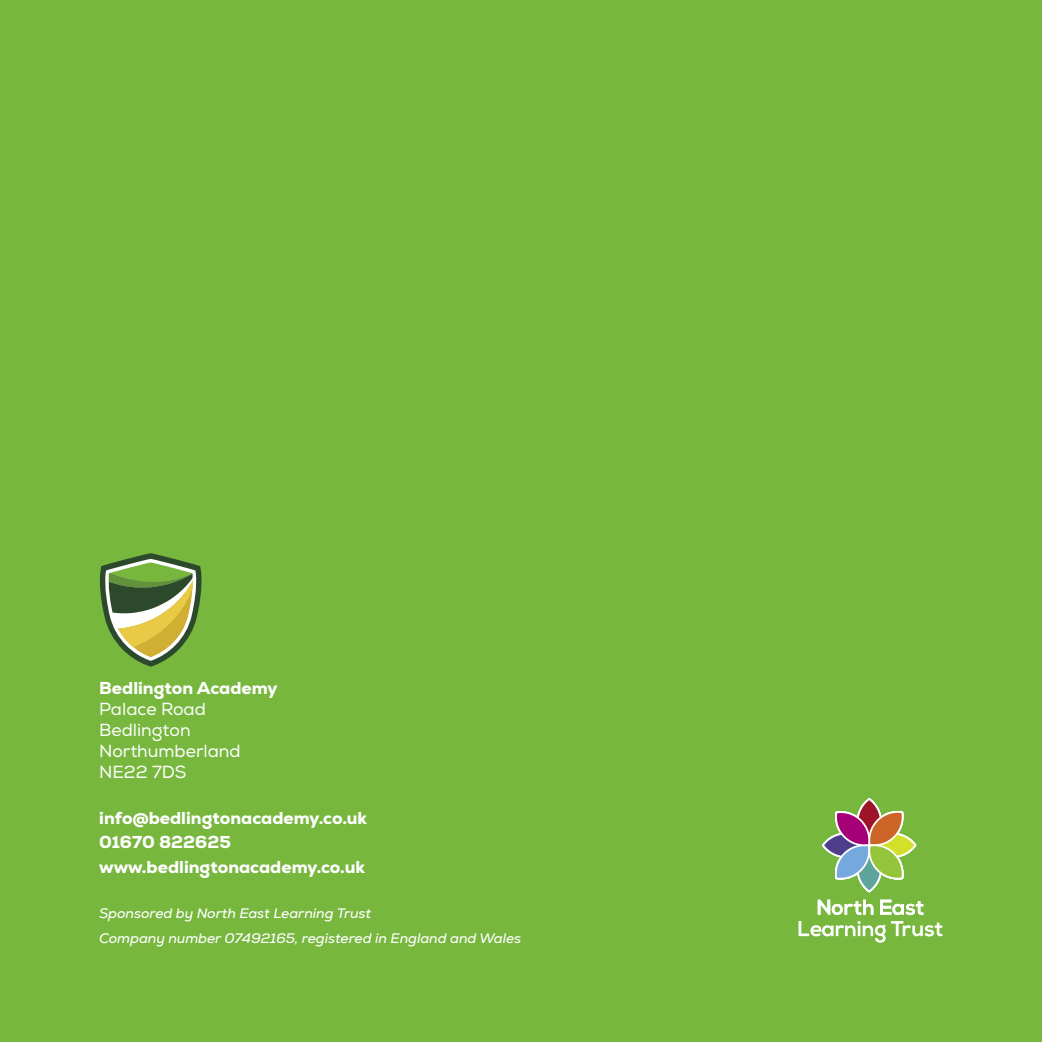
<style>
.page{position:relative;width:1042px;height:1042px;background:#77b73e}
.page>*{position:absolute;margin:0;border:0;box-sizing:border-box;transform-origin:0 0}
.t1{font:800 17.5px/24.5px "Nexa";color:#fff}
.t2{font:17.5px/21px "Nexa";color:#fff}
.t3{font:italic 14px/24.5px "Nexa Trial Regular";color:#fff}
</style>
<div class="page">
<svg style="left:857px;top:799px;width:24px;height:46px"></svg>
<div style="left:856px;top:798px;width:26px;height:48px;border:2px solid #fff;border-radius:50%"></div>
<svg style="left:798px;top:810px;width:145px;height:133px"></svg>
<svg style="left:100px;top:553px;width:102px;height:114px"></svg>
<p class="t1" style="left:99px;top:676px;width:180px">Bedlington Academy</p>
<p class="t2" style="left:99px;top:699px;width:143px">Palace Road<br>Bedlington<br>Northumberland<br>NE22 7DS</p>
<p class="t1" style="left:99px;top:805px;width:269px">info@bedlingtonacademy.co.uk<br>01670 822625 www.bedlingtonacademy.co.uk</p>
<p class="t3" style="left:99px;top:901px;width:423px">Sponsored by North East Learning Trust<br>Company number 07492165, registered in England and Wales</p>
</div>
